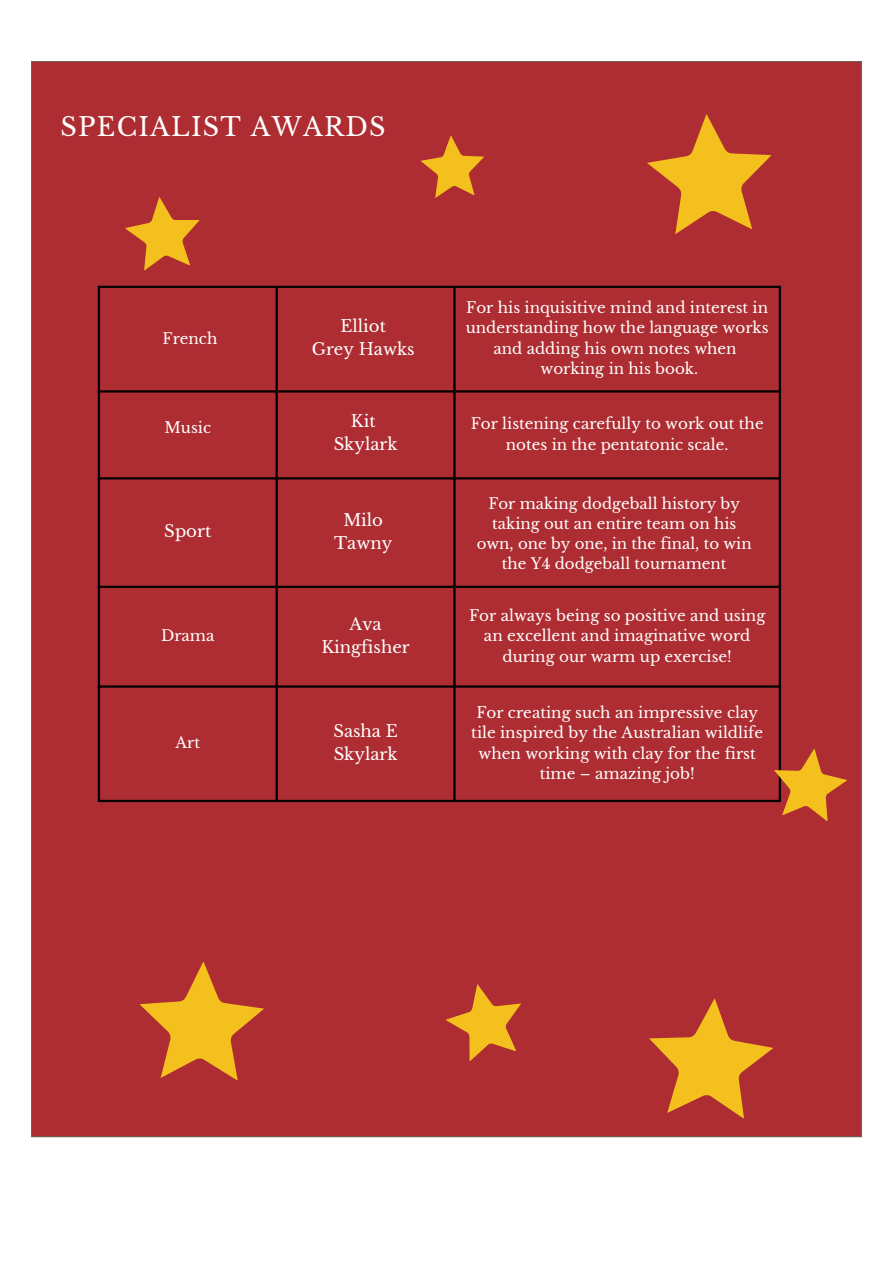
<style>
.page{position:relative;width:893px;height:1264px;background:#fff}
.page>*{position:absolute;margin:0;border:0;box-sizing:border-box;transform-origin:0 0}
.t1{font:25.5px "Libre Baskerville";letter-spacing:.05em;color:#fff}
.t2{font:16.65px "Libre Baskerville";color:#fff}
.t3{font:16.5px/23px "Libre Baskerville";color:#fff;text-align:center}
.t4{font:15.15px/20.2px "Libre Baskerville";color:#fff;text-align:center}
.t5{font:15px/20.2px "Libre Baskerville";color:#fff;text-align:center}
</style>
<div class="page">
<div style="left:31px;top:61px;width:830px;height:1076px;background:#ae2d32"></div>
<hr style="left:98px;top:288px;width:2px;height:511px;background:#000">
<hr style="left:275px;top:288px;width:3px;height:511px;background:#000">
<hr style="left:453px;top:288px;width:2px;height:511px;background:#000">
<hr style="left:778px;top:288px;width:3px;height:511px;background:#000">
<hr style="left:98px;top:286px;width:683px;height:2px;background:#000">
<hr style="left:98px;top:390px;width:683px;height:2px;background:#000">
<hr style="left:98px;top:477px;width:683px;height:2px;background:#000">
<hr style="left:98px;top:585px;width:683px;height:3px;background:#000">
<hr style="left:98px;top:685px;width:683px;height:2px;background:#000">
<hr style="left:98px;top:799px;width:683px;height:3px;background:#000">
<svg style="left:644px;top:110px;width:132px;height:126px;background:#c6612a"></svg>
<svg style="left:122px;top:193px;width:83px;height:79px;background:#c55d2b"></svg>
<svg style="left:643px;top:993px;width:133px;height:127px;background:#c6602a"></svg>
<svg style="left:768px;top:743px;width:83px;height:80px;background:#c05a2a"></svg>
<svg style="left:137px;top:959px;width:129px;height:122px;background:#c8642a"></svg>
<svg style="left:439px;top:975px;width:92px;height:89px;background:#c1562c"></svg>
<svg style="left:419px;top:133px;width:68px;height:66px;background:#c6612a"></svg>
<h1 class="t1" style="left:60px;top:112px;width:327px">SPECIALIST AWARDS</h1>
<p class="t4" style="left:162px;top:328px;width:56px">French</p>
<p class="t3" style="left:312px;top:314px;width:104px">Elliot<br>Grey Hawks</p>
<p class="t4" style="left:465px;top:298px;width:304px">For his inquisitive mind and interest in understanding how the language works and adding his own notes when working in his book.</p>
<p class="t4" style="left:164px;top:417px;width:48px">Music</p>
<p class="t3" style="left:333px;top:410px;width:65px">Kit<br>Skylark</p>
<p class="t4" style="left:470px;top:414px;width:294px">For listening carefully to work out the notes in the pentatonic scale.</p>
<p class="t2" style="left:164px;top:521px;width:49px">Sport</p>
<p class="t4" style="left:161px;top:626px;width:55px">Drama</p>
<p class="t4" style="left:175px;top:732px;width:26px">Art</p>
<p class="t3" style="left:334px;top:508px;width:60px">Milo<br>Tawny</p>
<p class="t5" style="left:476px;top:493px;width:276px">For making dodgeball history by taking out an entire team on his own, one by one, in the final, to win the Y4 dodgeball tournament</p>
<p class="t3" style="left:321px;top:612px;width:90px">Ava<br>Kingfisher</p>
<p class="t4" style="left:469px;top:605px;width:298px">For always being so positive and using an excellent and imaginative word during our warm up exercise!</p>
<p class="t3" style="left:333px;top:719px;width:66px;text-align:left">Sasha E<br>Skylark</p>
<p class="t4" style="left:471px;top:702px;width:293px">For creating such an impressive clay tile inspired by the Australian wildlife when working with clay for the first time – amazing job!</p>
</div>
